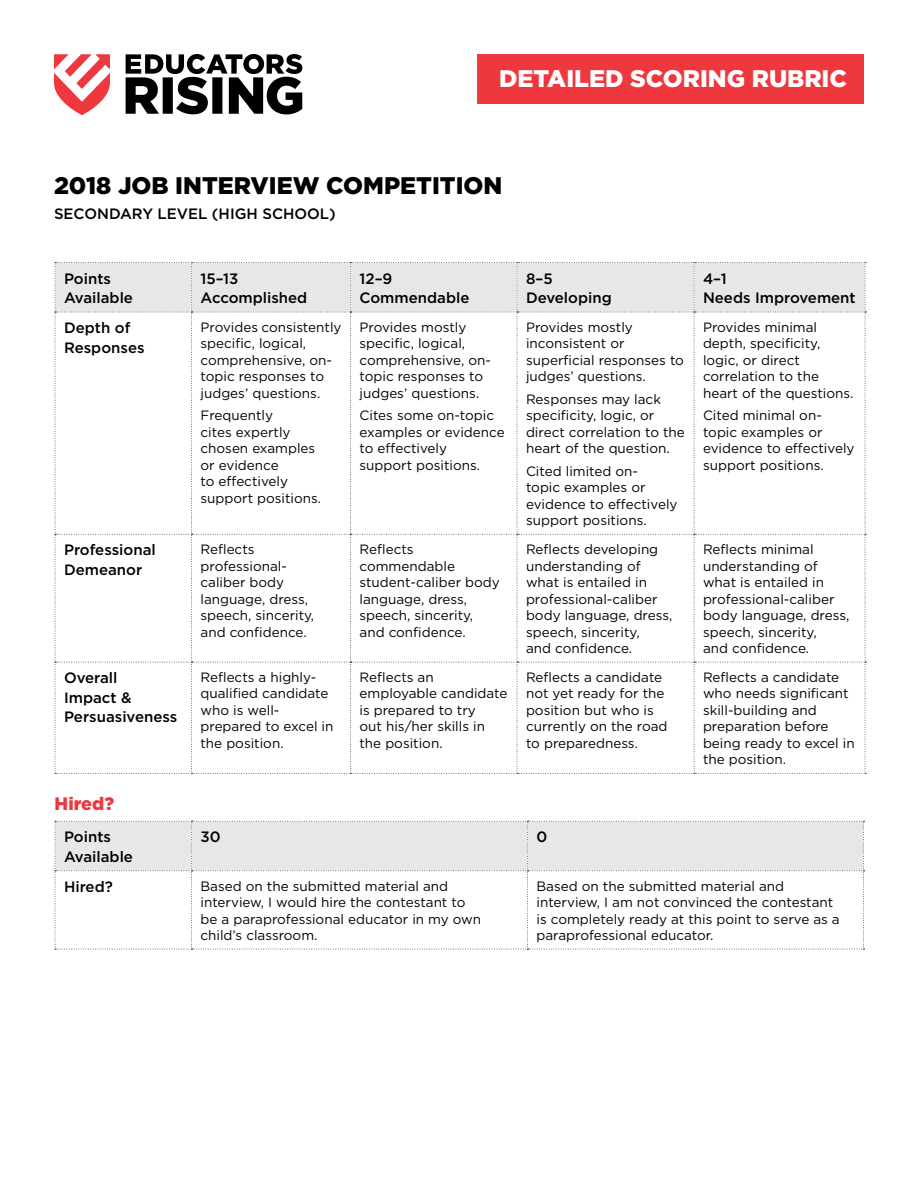
<style>
.page{position:relative;width:918px;height:1188px;background:#fff}
.page>*{position:absolute;margin:0;border:0;box-sizing:border-box;transform-origin:0 0}
.t1{font:900 24px "Gotham";color:#000}
.t2{font:900 24px "Gotham";color:#fff}
.t3{font:900 18px "Gotham";color:#ef373e}
.t4{font:500 15px/19.5px "Gotham";color:#000}
.t5{font:13.5px/16.5px "Gotham";color:#000}
</style>
<div class="page">
<svg style="left:126px;top:54px;width:176px;height:60px"></svg>
<svg style="left:54px;top:54px;width:56px;height:61px"></svg>
<div style="left:477px;top:54px;width:387px;height:50px;background:#ef373e"></div>
<svg style="left:55px;top:262px;width:811px;height:512px"></svg>
<svg style="left:55px;top:821px;width:810px;height:129px"></svg>
<h1 class="t2" style="left:499px;top:62px;width:349px">DETAILED SCORING RUBRIC</h1>
<h1 class="t1" style="left:54px;top:169px;width:362px">2018 JOB INTERVIEW COMPETITION</h1>
<p class="t4" style="left:54px;top:204px;width:283px">SECONDARY LEVEL (HIGH SCHOOL)</p>
<p class="t4" style="left:64px;top:268px;width:70px">Points<br>Available</p>
<p class="t4" style="left:201px;top:268px;width:108px">15–13<br>Accomplished</p>
<p class="t4" style="left:360px;top:268px;width:111px">12–9<br>Commendable</p>
<p class="t4" style="left:526px;top:268px;width:87px">8–5<br>Developing</p>
<p class="t4" style="left:703px;top:268px;width:154px">4–1<br>Needs Improvement</p>
<p class="t4" style="left:64px;top:318px;width:82px">Depth of<br>Responses</p>
<p class="t5" style="left:201px;top:318px;width:143px">Provides consistently specific, logical, comprehensive, on&shy;topic responses to judges’ questions.</p>
<p class="t5" style="left:201px;top:407px;width:122px">Frequently<br>cites expertly chosen examples or evidence<br>to effectively support positions.</p>
<p class="t5" style="left:703px;top:318px;width:152px">Provides minimal depth, specificity, logic, or direct correlation to the heart of the questions.</p>
<p class="t5" style="left:703px;top:407px;width:153px">Cited minimal on&shy;topic examples or evidence to effectively support positions.</p>
<p class="t5" style="left:526px;top:318px;width:160px">Provides mostly inconsistent or superficial responses to judges’ questions.</p>
<p class="t5" style="left:526px;top:390px;width:160px">Responses may lack specificity, logic, or direct correlation to the heart of the question.</p>
<p class="t5" style="left:526px;top:462px;width:153px">Cited limited on-<br>topic examples or evidence to effectively support positions.</p>
<p class="t5" style="left:360px;top:318px;width:133px">Provides mostly specific, logical, comprehensive, on&shy;topic responses to judges’ questions.</p>
<p class="t5" style="left:360px;top:407px;width:147px">Cites some on-topic examples or evidence to effectively<br>support positions.</p>
<p class="t4" style="left:64px;top:540px;width:93px">Professional<br>Demeanor</p>
<p class="t5" style="left:201px;top:541px;width:115px">Reflects professional&shy;caliber body language, dress, speech, sincerity, and confidence.</p>
<p class="t5" style="left:360px;top:541px;width:142px">Reflects commendable student-caliber body language, dress, speech, sincerity, and confidence.</p>
<p class="t5" style="left:526px;top:541px;width:148px">Reflects developing understanding of what is entailed in professional-caliber body language, dress, speech, sincerity,<br>and confidence.</p>
<p class="t5" style="left:703px;top:541px;width:148px">Reflects minimal understanding of what is entailed in professional-caliber body language, dress, speech, sincerity,<br>and confidence.</p>
<p class="t4" style="left:64px;top:668px;width:115px">Overall<br>Impact &amp;<br>Persuasiveness</p>
<p class="t5" style="left:201px;top:669px;width:134px">Reflects a highly&shy;qualified candidate who is well&shy;prepared to excel in the position.</p>
<p class="t5" style="left:360px;top:669px;width:149px">Reflects an employable candidate is prepared to try<br>out his/her skills in the position.</p>
<p class="t5" style="left:526px;top:669px;width:143px">Reflects a candidate not yet ready for the position but who is currently on the road to preparedness.</p>
<p class="t5" style="left:703px;top:669px;width:153px">Reflects a candidate who needs significant skill-building and preparation before being ready to excel in the position.</p>
<h2 class="t3" style="left:55px;top:792px;width:61px">HIRED?</h2>
<p class="t4" style="left:64px;top:827px;width:70px">Points<br>Available</p>
<p class="t4" style="left:201px;top:827px;width:22px">30</p>
<p class="t4" style="left:537px;top:827px;width:12px">0</p>
<p class="t4" style="left:64px;top:877px;width:50px">Hired?</p>
<p class="t5" style="left:201px;top:877px;width:282px">Based on the submitted material and interview, I would hire the contestant to be a paraprofessional educator in my own child’s classroom.</p>
<p class="t5" style="left:537px;top:877px;width:305px">Based on the submitted material and interview, I am not convinced the contestant is completely ready at this point to serve as a paraprofessional educator.</p>
</div>
